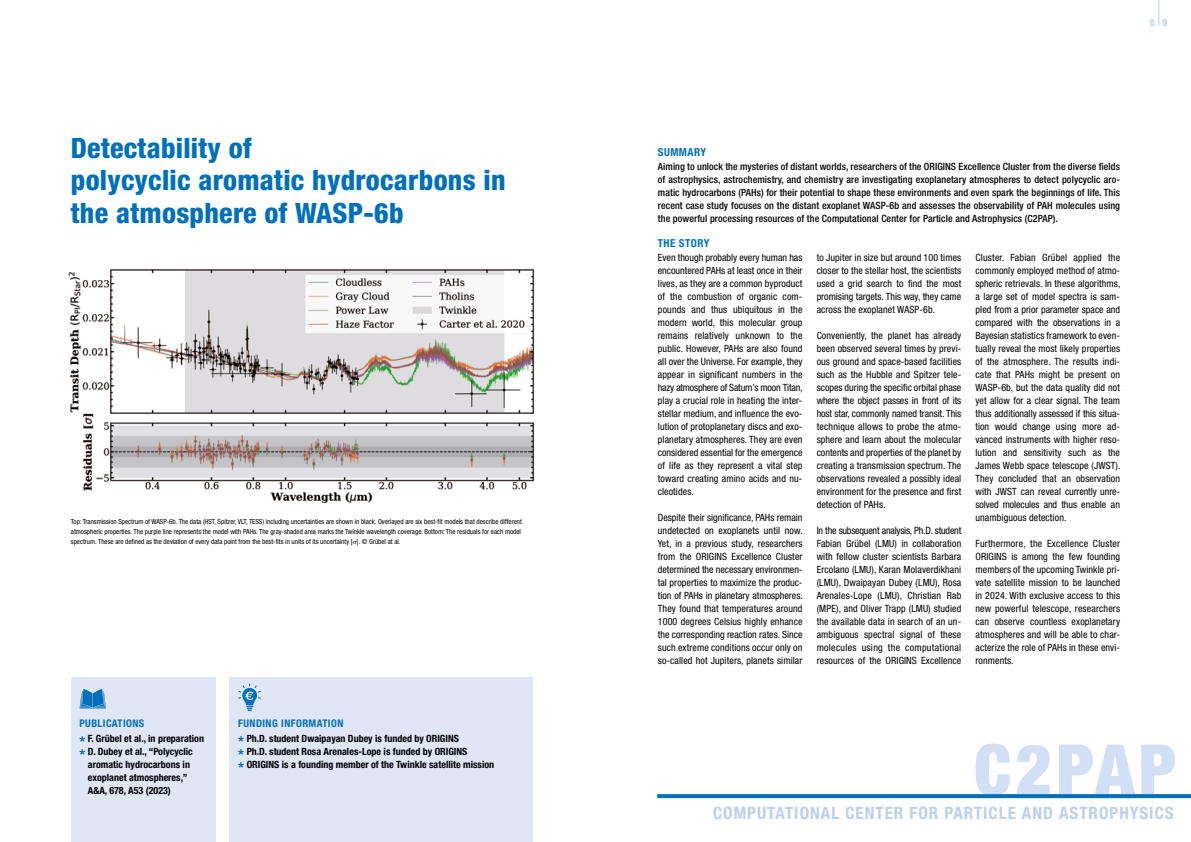
<style>
.page{position:relative;width:1191px;height:842px;background:#fff}
.page>*{position:absolute;margin:0;border:0;box-sizing:border-box;transform-origin:0 0}
.t1{font:900 condensed 70px "Helvetica Neue LT Std";letter-spacing:.06em;color:#d3dff4}
.t2{font:800 condensed 28px/32.5px "Helvetica Neue LT Std";letter-spacing:.01em;color:#0070ba}
.t3{font:700 condensed 17px "Helvetica Neue LT Std";letter-spacing:.06em;color:#bcd0ed}
.t4{font:700 condensed 11px "Helvetica Neue LT Std";letter-spacing:.04em;color:#0070ba}
.t5{font:700 condensed 10.5px "Helvetica Neue LT Std";letter-spacing:.04em;color:#0070ba}
.t6{font:condensed 10px/13px "Helvetica Neue LT Std";letter-spacing:.01em;color:#000;text-align:justify}
.t7{font:500 condensed 10px/13px "Helvetica Neue LT Std";letter-spacing:.01em;color:#000;text-align:justify}
.t8{font:700 condensed 10px/13px "Helvetica Neue LT Std";color:#000}
.t9{font:700 condensed 10px "Helvetica Neue LT Std";color:#bcd0ed}
.t10{font:condensed 7px/10px "Helvetica Neue LT Std";color:#000}
.s1{font-size:15px;color:#0070ba}
</style>
<div class="page">
<svg style="left:1158px;top:0;width:1px;height:26px"></svg>
<svg style="left:657px;top:794px;width:534px;height:4px;background:#0874bc"></svg>
<div style="left:230px;top:678px;width:303px;height:164px;background:#dfe7f7"></div>
<svg style="left:238px;top:683px;width:23px;height:28px"></svg>
<div style="left:71px;top:678px;width:144px;height:164px;background:#dfe7f7"></div>
<svg style="left:80px;top:689px;width:26px;height:20px"></svg>
<img style="left:68px;top:269px;width:466px;height:235px">
<h2 class="t2" style="left:71px;top:131px;width:436px">Detectability of<br>polycyclic aromatic hydrocarbons in the atmosphere of WASP-6b</h2>
<p class="t10" style="left:71px;top:517px;width:452px">Top: Transmission Spectrum of WASP-6b. The data (HST, Spitzer, VLT, TESS) including uncertainties are shown in black. Overlayed are six best-fit models that describe different atmospheric properties. The purple line represents the model with PAHs. The gray-shaded area marks the Twinkle wavelength coverage. Bottom: The residuals for each model spectrum. These are defined as the deviation of every data point from the best-fits in units of its uncertainty [ ]. © Grübel at al.</p>
<p class="t5" style="left:79px;top:717px;width:66px">PUBLICATIONS</p>
<p class="t8" style="left:79px;top:732px;width:126px"><span class="s1">*</span> F. Grübel et al., in preparation <span class="s1">*</span> D. Dubey et al., “Polycyclic</p>
<p class="t8" style="left:88px;top:758px;width:104px">aromatic hydrocarbons in exoplanet atmospheres,”<br>A&amp;A, 678, A53 (2023)</p>
<p class="t5" style="left:238px;top:717px;width:107px">FUNDING INFORMATION</p>
<p class="t8" style="left:238px;top:732px;width:257px"><span class="s1">*</span> Ph.D. student Dwaipayan Dubey is funded by ORIGINS<br><span class="s1">*</span> Ph.D. student Rosa Arenales-Lope is funded by ORIGINS<br><span class="s1">*</span> ORIGINS is a founding member of the Twinkle satellite mission</p>
<p class="t9" style="left:1149px;top:16px;width:19px">8 9</p>
<p class="t4" style="left:658px;top:146px;width:50px">SUMMARY</p>
<p class="t7" style="left:658px;top:160px;width:464px">Aiming to unlock the mysteries of distant worlds, researchers of the ORIGINS Excellence Cluster from the diverse fields of astrophysics, astrochemistry, and chemistry are investigating exoplanetary atmospheres to detect polycyclic aro&shy;matic hydrocarbons (PAHs) for their potential to shape these environments and even spark the beginnings of life. This recent case study focuses on the distant exoplanet WASP-6b and assesses the observability of PAH molecules using the powerful processing resources of the Computational Center for Particle and Astrophysics (C2PAP).</p>
<p class="t4" style="left:658px;top:237px;width:53px">THE STORY</p>
<p class="t6" style="left:658px;top:251px;width:146px">Even though probably every human has encountered PAHs at least once in their lives, as they are a common byproduct of the combustion of organic com&shy;pounds and thus ubiquitous in the modern world, this molecular group remains relatively unknown to the public. However, PAHs are also found all over the Universe. For example, they appear in significant numbers in the hazy atmosphere of Saturn’s moon Titan, play a crucial role in heating the inter&shy;stellar medium, and influence the evo&shy;lution of protoplanetary discs and exo&shy;planetary atmospheres. They are even considered essential for the emergence of life as they represent a vital step toward creating amino acids and nu&shy;cleotides.</p>
<p class="t6" style="left:658px;top:511px;width:146px">Despite their significance, PAHs remain undetected on exoplanets until now.<br>Yet, in a previous study, researchers from the ORIGINS Excellence Cluster determined the necessary environmen&shy;tal properties to maximize the produc&shy;tion of PAHs in planetary atmospheres.<br>They found that temperatures around 1000 degrees Celsius highly enhance the corresponding reaction rates. Since such extreme conditions occur only on so-called hot Jupiters, planets similar</p>
<p class="t6" style="left:816px;top:251px;width:146px">to Jupiter in size but around 100 times closer to the stellar host, the scientists used a grid search to find the most promising targets. This way, they came across the exoplanet WASP-6b.</p>
<p class="t6" style="left:816px;top:329px;width:146px">Conveniently, the planet has already been observed several times by previ&shy;ous ground and space-based facilities such as the Hubble and Spitzer tele&shy;scopes during the specific orbital phase where the object passes in front of its host star, commonly named transit. This technique allows to probe the atmo&shy;sphere and learn about the molecular contents and properties of the planet by creating a transmission spectrum. The observations revealed a possibly ideal environment for the presence and first detection of PAHs.</p>
<p class="t6" style="left:816px;top:524px;width:146px">In the subsequent analysis, Ph.D. student Fabian Grübel (LMU) in collaboration with fellow cluster scientists Barbara Ercolano (LMU), Karan Molaverdikhani (LMU), Dwaipayan Dubey (LMU), Rosa Arenales-Lope (LMU), Christian Rab (MPE), and Oliver Trapp (LMU) studied the available data in search of an un&shy;ambiguous spectral signal of these molecules using the computational resources of the ORIGINS Excellence</p>
<p class="t6" style="left:975px;top:251px;width:146px">Cluster. Fabian Grübel applied the commonly employed method of atmo&shy;spheric retrievals. In these algorithms, a large set of model spectra is sam&shy;pled from a prior parameter space and compared with the observations in a Bayesian statistics framework to even&shy;tually reveal the most likely properties of the atmosphere. The results indi&shy;cate that PAHs might be present on WASP-6b, but the data quality did not yet allow for a clear signal. The team thus additionally assessed if this situa&shy;tion would change using more ad&shy;vanced instruments with higher reso&shy;lution and sensitivity such as the James Webb space telescope (JWST).<br>They concluded that an observation with JWST can reveal currently unre&shy;solved molecules and thus enable an unambiguous detection.</p>
<p class="t6" style="left:975px;top:537px;width:146px">Furthermore, the Excellence Cluster ORIGINS is among the few founding members of the upcoming Twinkle pri&shy;vate satellite mission to be launched in 2024. With exclusive access to this new powerful telescope, researchers can observe countless exoplanetary atmospheres and will be able to char&shy;acterize the role of PAHs in these envi&shy;ronments.</p>
<h1 class="t1" style="left:974px;top:726px;width:204px">C2PAP</h1>
<h3 class="t3" style="left:713px;top:803px;width:462px">COMPUTATIONAL CENTER FOR PARTICLE AND ASTROPHYSICS</h3>
</div>
